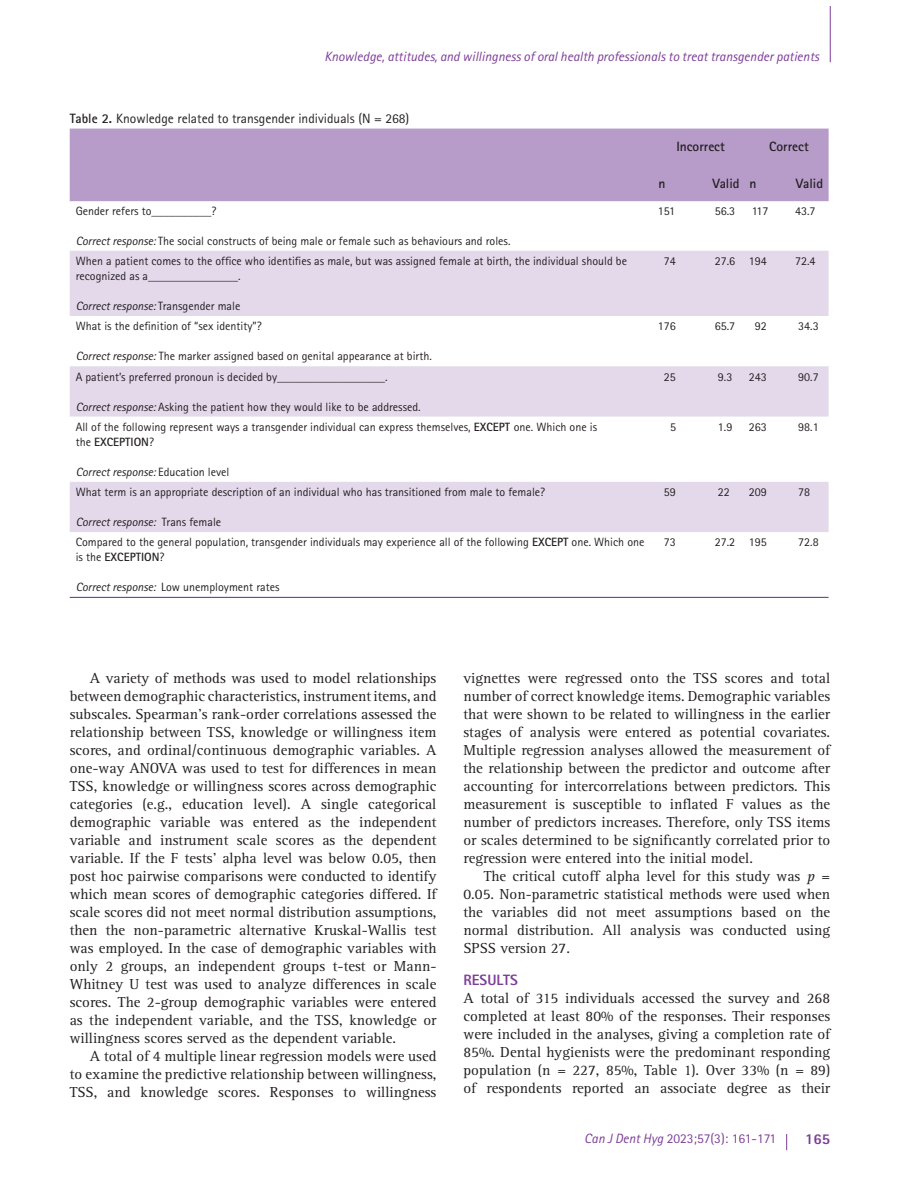
<style>
.page{position:relative;width:918px;height:1188px;background:#fff}
.page>*{position:absolute;margin:0;border:0;box-sizing:border-box;transform-origin:0 0}
.t1{font:15px/18px "Rotis Serif Std";color:#231f20;text-align:justify}
.t2{font:800 15px "Rotis Sans Serif Std";color:#7d3d97}
.t3{font:italic 13.5px "Rotis Sans Serif Std";color:#7d3d97}
.t4{font:13.5px "Rotis Sans Serif Std";color:#231f20}
.t5{font:13.5px "Rotis Sans Serif Std";color:#7d3d97}
.t6{font:700 13.5px "Rotis Sans Serif Std";color:#231f20}
.t7{font:12px/15px "Rotis Sans Serif Std";color:#231f20}
.t8{font:italic 12px "Rotis Sans Serif Std";color:#231f20}
.s1{font-weight:700}
.s2{font-style:italic}
.s3{font-style:normal}
</style>
<div class="page">
<hr style="left:830px;top:7px;width:1px;height:55px;background:#7d3d97">
<svg style="left:786px;top:1134px;width:1px;height:16px"></svg>
<div style="left:70px;top:129px;width:759px;height:72px;background:#b79bc9"></div>
<svg style="left:70px;top:251px;width:759px;height:281px;fill:#e3d9eb"></svg>
<hr style="left:70px;top:597px;width:759px;height:1px;background:#7d3d97">
<p class="t3" style="left:324px;top:52px;width:496px">Knowledge, attitudes, and willingness of oral health professionals to treat transgender patients</p>
<p class="t4" style="left:70px;top:113px;width:341px"><span class="s1">Table 2.</span> Knowledge related to transgender individuals (N = 268)</p>
<p class="t7" style="left:76px;top:204px;width:142px">Gender refers to__________?</p>
<p class="t7" style="left:76px;top:234px;width:436px"><span class="s2">Correct response:</span> The social constructs of being male or female such as behaviours and roles.</p>
<p class="t7" style="left:76px;top:254px;width:553px">When a patient comes to the office who identifies as male, but was assigned female at birth, the individual should be recognized as a_______________.</p>
<p class="t8" style="left:76px;top:301px;width:166px">Correct response: <span class="s3">Transgender male</span></p>
<p class="t7" style="left:76px;top:320px;width:187px">What is the definition of “sex identity”?</p>
<p class="t7" style="left:76px;top:350px;width:358px"><span class="s2">Correct response:</span> The marker assigned based on genital appearance at birth.</p>
<p class="t7" style="left:76px;top:370px;width:313px">A patient’s preferred pronoun is decided by__________________.</p>
<p class="t7" style="left:76px;top:400px;width:346px"><span class="s2">Correct response:</span> Asking the patient how they would like to be addressed.</p>
<p class="t7" style="left:76px;top:420px;width:523px">All of the following represent ways a transgender individual can express themselves, <span class="s1">EXCEPT</span> one. Which one is the <span class="s1">EXCEPTION</span>?</p>
<p class="t8" style="left:76px;top:467px;width:155px">Correct response: <span class="s3">Education level</span></p>
<p class="t7" style="left:76px;top:485px;width:471px">What term is an appropriate description of an individual who has transitioned from male to female?</p>
<p class="t8" style="left:76px;top:518px;width:147px">Correct response: <span class="s3">Trans female</span></p>
<p class="t7" style="left:76px;top:536px;width:570px">Compared to the general population, transgender individuals may experience all of the following <span class="s1">EXCEPT</span> one. Which one is the <span class="s1">EXCEPTION</span>?</p>
<p class="t7" style="left:76px;top:581px;width:205px"><span class="s2">Correct response:</span> Low unemployment rates</p>
<p class="t6" style="left:676px;top:142px;width:50px">Incorrect</p>
<p class="t6" style="left:769px;top:142px;width:41px">Correct</p>
<p class="t6" style="left:658px;top:178px;width:9px">n</p>
<p class="t6" style="left:712px;top:178px;width:46px">Valid n</p>
<p class="t6" style="left:796px;top:178px;width:29px">Valid</p>
<p class="t7" style="left:658px;top:204px;width:19px">151</p>
<p class="t7" style="left:715px;top:204px;width:22px">56.3</p>
<p class="t7" style="left:752px;top:204px;width:18px">117</p>
<p class="t7" style="left:795px;top:204px;width:22px">43.7</p>
<p class="t7" style="left:664px;top:254px;width:13px">74</p>
<p class="t7" style="left:715px;top:254px;width:53px">27.6 194</p>
<p class="t7" style="left:795px;top:254px;width:22px">72.4</p>
<p class="t7" style="left:658px;top:320px;width:19px">176</p>
<p class="t7" style="left:715px;top:320px;width:22px">65.7</p>
<p class="t7" style="left:755px;top:320px;width:13px">92</p>
<p class="t7" style="left:798px;top:320px;width:22px">34.3</p>
<p class="t7" style="left:664px;top:370px;width:13px">25</p>
<p class="t7" style="left:718px;top:370px;width:16px">9.3</p>
<p class="t7" style="left:749px;top:370px;width:19px">243</p>
<p class="t7" style="left:798px;top:370px;width:22px">90.7</p>
<p class="t7" style="left:670px;top:420px;width:7px">5</p>
<p class="t7" style="left:718px;top:420px;width:16px">1.9</p>
<p class="t7" style="left:749px;top:420px;width:19px">263</p>
<p class="t7" style="left:798px;top:420px;width:22px">98.1</p>
<p class="t7" style="left:664px;top:485px;width:13px">59</p>
<p class="t7" style="left:718px;top:485px;width:13px">22</p>
<p class="t7" style="left:749px;top:485px;width:19px">209</p>
<p class="t7" style="left:798px;top:485px;width:13px">78</p>
<p class="t7" style="left:664px;top:536px;width:13px">73</p>
<p class="t7" style="left:715px;top:536px;width:53px">27.2 195</p>
<p class="t7" style="left:798px;top:536px;width:22px">72.8</p>
<p class="t1" style="left:70px;top:671px;width:368px;text-indent:20px">A variety of methods was used to model relationships between demographic characteristics, instrument items, and subscales. Spearman’s rank-order correlations assessed the relationship between TSS, knowledge or willingness item scores, and ordinal/continuous demographic variables. A one-way ANOVA was used to test for differences in mean TSS, knowledge or willingness scores across demographic categories (e.g., education level). A single categorical demographic variable was entered as the independent variable and instrument scale scores as the dependent variable. If the F tests’ alpha level was below 0.05, then post hoc pairwise comparisons were conducted to identify which mean scores of demographic categories differed. If scale scores did not meet normal distribution assumptions, then the non-parametric alternative Kruskal-Wallis test was employed. In the case of demographic variables with only 2 groups, an independent groups t-test or Mann-Whitney U test was used to analyze differences in scale scores. The 2-group demographic variables were entered as the independent variable, and the TSS, knowledge or willingness scores served as the dependent variable.</p>
<p class="t1" style="left:70px;top:1049px;width:368px;text-indent:20px">A total of 4 multiple linear regression models were used to examine the predictive relationship between willingness, TSS, and knowledge scores. Responses to willingness</p>
<p class="t1" style="left:463px;top:671px;width:368px">vignettes were regressed onto the TSS scores and total number of correct knowledge items. Demographic variables that were shown to be related to willingness in the earlier stages of analysis were entered as potential covariates.<br>Multiple regression analyses allowed the measurement of the relationship between the predictor and outcome after accounting for intercorrelations between predictors. This measurement is susceptible to inflated F values as the number of predictors increases. Therefore, only TSS items or scales determined to be significantly correlated prior to regression were entered into the initial model.</p>
<p class="t1" style="left:463px;top:869px;width:368px;text-indent:20px">The critical cutoff alpha level for this study was <span class="s2">p</span> = 0.05. Non-parametric statistical methods were used when the variables did not meet assumptions based on the normal distribution. All analysis was conducted using SPSS version 27.</p>
<p class="t2" style="left:463px;top:974px;width:56px">RESULTS</p>
<p class="t1" style="left:463px;top:991px;width:368px">A total of 315 individuals accessed the survey and 268 completed at least 80% of the responses. Their responses were included in the analyses, giving a completion rate of 85%. Dental hygienists were the predominant responding population (n = 227, 85%, Table 1). Over 33% (n = 89) of respondents reported an associate degree as their</p>
<p class="t5" style="left:584px;top:1134px;width:193px"><span class="s2">Can J Dent Hyg</span> 2023;57(3): 161-171</p>
<p class="t2" style="left:805px;top:1134px;width:27px">165</p>
</div>
